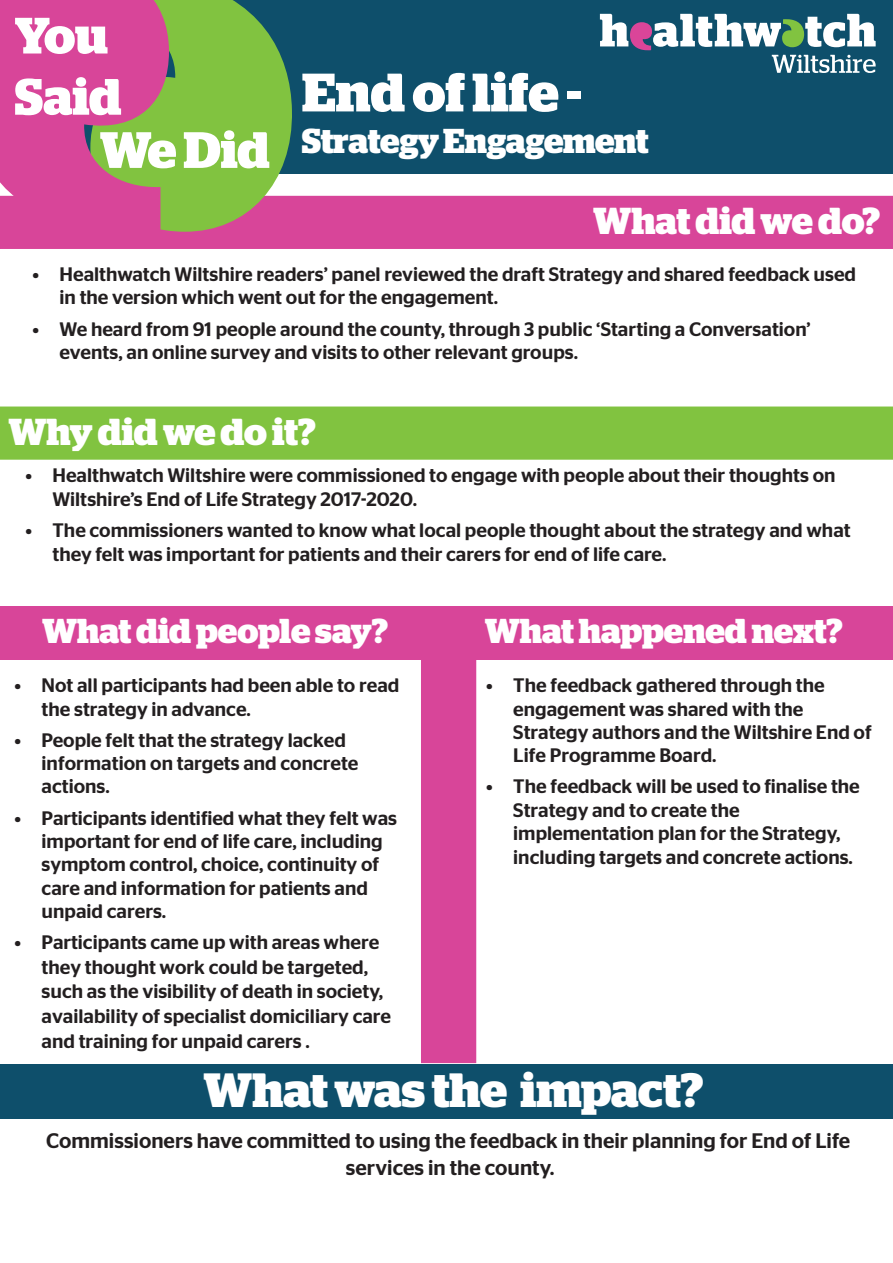
<style>
.page{position:relative;width:893px;height:1263px;background:#fff}
.page>*{position:absolute;margin:0;border:0;box-sizing:border-box;transform-origin:0 0}
.t1{font:700 54px "Stag";color:#fff}
.t2{font:700 51px/61.2px "Stag";letter-spacing:-.005em;color:#fff}
.t3{font:700 48px "Stag";letter-spacing:-.005em;color:#fff}
.t4{font:700 37.5px "Stag";letter-spacing:-.01em;color:#fff}
.t5{font:700 34.5px "Stag";letter-spacing:-.01em;color:#fff}
.t6{font:500 21px "Stag Sans";color:#231f20}
.t7{font:500 19.5px/23.4px "Stag Sans";color:#231f20}
</style>
<div class="page">
<div style="left:0;top:0;width:893px;height:173px;background:#0e4f6b"></div>
<div style="left:0;top:196px;width:893px;height:53px;background:#d84599"></div>
<div style="left:0;top:606px;width:892px;height:53px;background:#d84599"></div>
<div style="left:421px;top:615px;width:55px;height:448px;background:#d84599"></div>
<svg style="left:600px;top:14px;width:276px;height:59px"></svg>
<div style="left:0;top:1064px;width:893px;height:55px;background:#0e4f6b"></div>
<svg style="left:169px;top:0;width:124px;height:232px;background:#7eb14c"></svg>
<svg style="left:0;top:0;width:169px;height:233px;background:#ca578c"></svg>
<div style="left:0;top:406px;width:893px;height:54px;background:#81c340"></div>
<p class="t2" style="left:15px;top:5px;width:108px">You<br>Said</p>
<p class="t2" style="left:100px;top:120px;width:171px">We Did</p>
<p class="t1" style="left:302px;top:61px;width:281px">End of life -</p>
<p class="t5" style="left:302px;top:121px;width:348px">Strategy Engagement</p>
<p class="t4" style="left:593px;top:199px;width:289px">What did we do?</p>
<p class="t7" style="left:60px;top:262px;width:798px;text-indent:-27px">• Healthwatch Wiltshire readers’ panel reviewed the draft Strategy and shared feedback used in the version which went out for the engagement.</p>
<p class="t7" style="left:60px;top:317px;width:753px;text-indent:-27px">• We heard from 91 people around the county, through 3 public ‘Starting a Conversation’ events, an online survey and visits to other relevant groups.</p>
<p class="t4" style="left:9px;top:410px;width:309px">Why did we do it?</p>
<p class="t7" style="left:53px;top:464px;width:785px;text-indent:-27px">• Healthwatch Wiltshire were commissioned to engage with people about their thoughts on<br>Wiltshire’s End of Life Strategy 2017-2020.</p>
<p class="t7" style="left:53px;top:519px;width:800px;text-indent:-27px">• The commissioners wanted to know what local people thought about the strategy and what they felt was important for patients and their carers for end of life care.</p>
<p class="t5" style="left:42px;top:611px;width:348px">What did people say?</p>
<p class="t5" style="left:485px;top:611px;width:360px">What happened next?</p>
<p class="t7" style="left:42px;top:674px;width:359px;text-indent:-27px">• Not all participants had been able to read the strategy in advance.</p>
<p class="t7" style="left:42px;top:728px;width:318px;text-indent:-27px">• People felt that the strategy lacked information on targets and concrete actions.</p>
<p class="t7" style="left:42px;top:806px;width:357px;text-indent:-27px">• Participants identified what they felt was important for end of life care, including symptom control, choice, continuity of care and information for patients and unpaid carers.</p>
<p class="t7" style="left:42px;top:929px;width:351px;line-height:24.8px;text-indent:-27px">• Participants came up with areas where they thought work could be targeted, such as the visibility of death in society, availability of specialist domiciliary care and training for unpaid carers .</p>
<p class="t7" style="left:513px;top:674px;width:360px;text-indent:-27px">• The feedback gathered through the engagement was shared with the<br>Strategy authors and the Wiltshire End of<br>Life Programme Board.</p>
<p class="t7" style="left:513px;top:775px;width:348px;text-indent:-27px">• The feedback will be used to finalise the Strategy and to create the implementation plan for the Strategy, including targets and concrete actions.</p>
<p class="t3" style="left:204px;top:1062px;width:501px">What was the impact?</p>
<p class="t6" style="left:46px;top:1129px;width:805px">Commissioners have committed to using the feedback in their planning for End of Life</p>
<p class="t6" style="left:346px;top:1156px;width:210px">services in the county.</p>
</div>
